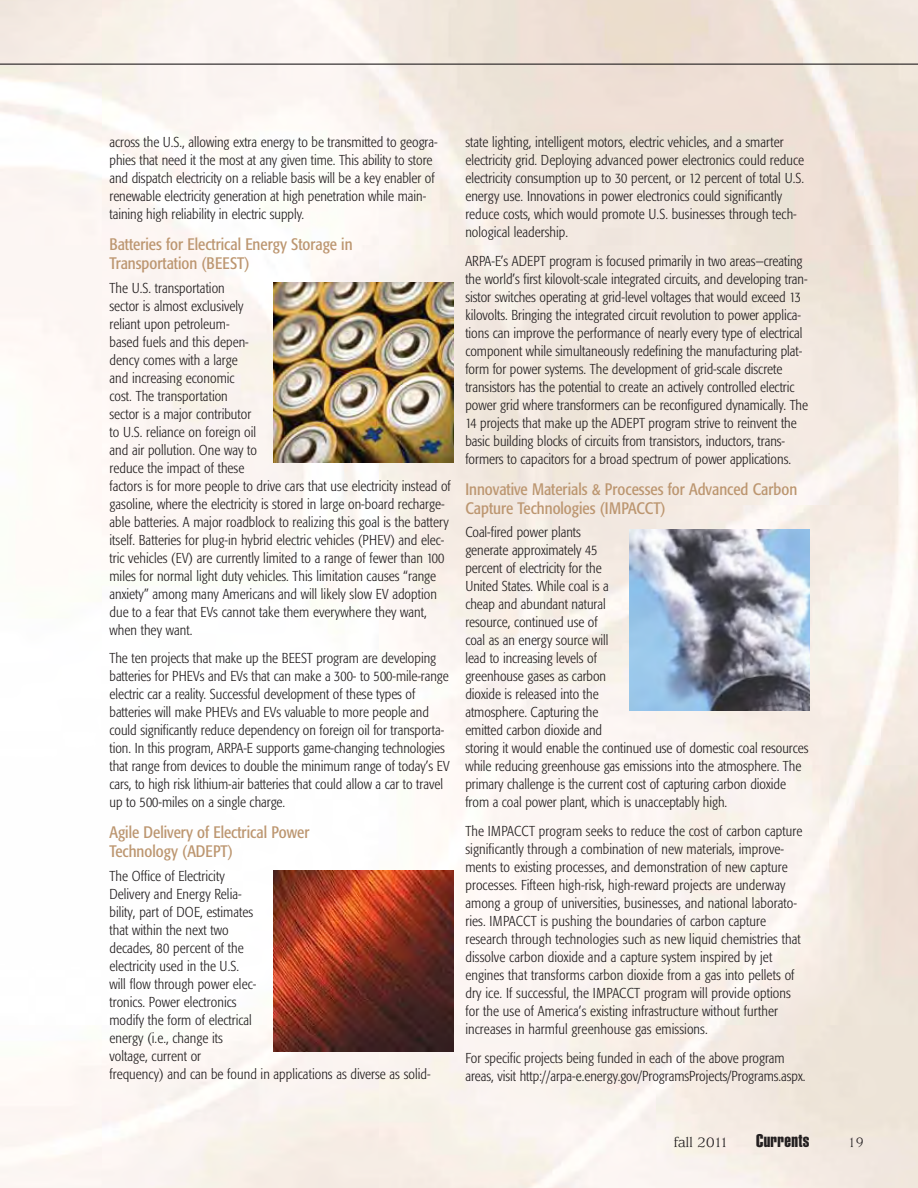
<style>
.page{position:relative;width:918px;height:1188px;background:#fff}
.page>*{position:absolute;margin:0;border:0;box-sizing:border-box;transform-origin:0 0}
.t1{font:18px "Helvetica Extra Compressed";letter-spacing:.02em;color:#231f20;scale:1.1 1}
.t2{font:condensed 16.5px/19.5px "Formata";color:#bc9670}
.t3{font:15px "Usherwood";letter-spacing:-.03em;color:#231f20;scale:1.1 1}
.t4{font:15px "Usherwood";letter-spacing:-.03em;color:#231f20;scale:.95 1}
.t5{font:300 condensed 14.25px/18px "Formata";letter-spacing:.005em;color:#231f20}
</style>
<div class="page">
<img style="left:0;top:0;width:918px;height:1188px">
<img style="left:273px;top:282px;width:181px;height:181px">
<img style="left:629px;top:530px;width:181px;height:181px">
<img style="left:273px;top:871px;width:181px;height:181px">
<hr style="left:0;top:64px;width:918px;height:1px;background:#231f20">
<p class="t5" style="left:110px;top:134px;width:330px">across the U.S., allowing extra energy to be transmitted to geogra&shy;phies that need it the most at any given time. This ability to store and dispatch electricity on a reliable basis will be a key enabler of renewable electricity generation at high penetration while main&shy;taining high reliability in electric supply.</p>
<p class="t2" style="left:110px;top:235px;width:245px">Batteries for Electrical Energy Storage in<br>Transportation (BEEST)</p>
<p class="t5" style="left:110px;top:280px;width:343px">The U.S. transportation<br>sector is almost exclusively<br>reliant upon petroleum-<br>based fuels and this depen-<br>dency comes with a large<br>and increasing economic<br>cost. The transportation<br>sector is a major contributor<br>to U.S. reliance on foreign oil<br>and air pollution. One way to<br>reduce the impact of these<br>factors is for more people to drive cars that use electricity instead of gasoline, where the electricity is stored in large on-board recharge&shy;able batteries. A major roadblock to realizing this goal is the battery itself. Batteries for plug-in hybrid electric vehicles (PHEV) and elec&shy;tric vehicles (EV) are currently limited to a range of fewer than 100 miles for normal light duty vehicles. This limitation causes “range anxiety” among many Americans and will likely slow EV adoption due to a fear that EVs cannot take them everywhere they want, when they want.</p>
<p class="t5" style="left:110px;top:650px;width:342px">The ten projects that make up the BEEST program are developing batteries for PHEVs and EVs that can make a 300- to 500-mile-range electric car a reality. Successful development of these types of batteries will make PHEVs and EVs valuable to more people and could significantly reduce dependency on foreign oil for transporta&shy;tion. In this program, ARPA-E supports game-changing technologies that range from devices to double the minimum range of today’s EV cars, to high risk lithium-air batteries that could allow a car to travel up to 500-miles on a single charge.</p>
<p class="t2" style="left:110px;top:823px;width:201px">Agile Delivery of Electrical Power<br>Technology (ADEPT)</p>
<p class="t5" style="left:110px;top:868px;width:323px">The Office of Electricity<br>Delivery and Energy Relia-<br>bility, part of DOE, estimates<br>that within the next two<br>decades, 80 percent of the<br>electricity used in the U.S.<br>will flow through power elec-<br>tronics. Power electronics<br>modify the form of electrical<br>energy (i.e., change its<br>voltage, current or<br>frequency) and can be found in applications as diverse as solid-</p>
<p class="t5" style="left:465px;top:134px;width:340px">state lighting, intelligent motors, electric vehicles, and a smarter electricity grid. Deploying advanced power electronics could reduce electricity consumption up to 30 percent, or 12 percent of total U.S. energy use. Innovations in power electronics could significantly reduce costs, which would promote U.S. businesses through tech&shy;nological leadership.</p>
<p class="t5" style="left:465px;top:253px;width:344px">ARPA-E’s ADEPT program is focused primarily in two areas—creating the world’s first kilovolt-scale integrated circuits, and developing tran&shy;sistor switches operating at grid-level voltages that would exceed 13 kilovolts. Bringing the integrated circuit revolution to power applica&shy;tions can improve the performance of nearly every type of electrical component while simultaneously redefining the manufacturing plat&shy;form for power systems. The development of grid-scale discrete transistors has the potential to create an actively controlled electric power grid where transformers can be reconfigured dynamically. The 14 projects that make up the ADEPT program strive to reinvent the basic building blocks of circuits from transistors, inductors, trans&shy;formers to capacitors for a broad spectrum of power applications.</p>
<p class="t2" style="left:465px;top:480px;width:333px">Innovative Materials &amp; Processes for Advanced Carbon<br>Capture Technologies (IMPACCT)</p>
<p class="t5" style="left:465px;top:524px;width:345px">Coal-fired power plants<br>generate approximately 45<br>percent of electricity for the<br>United States. While coal is a<br>cheap and abundant natural<br>resource, continued use of<br>coal as an energy source will<br>lead to increasing levels of<br>greenhouse gases as carbon<br>dioxide is released into the<br>atmosphere. Capturing the<br>emitted carbon dioxide and<br>storing it would enable the continued use of domestic coal resources while reducing greenhouse gas emissions into the atmosphere. The primary challenge is the current cost of capturing carbon dioxide from a coal power plant, which is unacceptably high.</p>
<p class="t5" style="left:465px;top:823px;width:339px">The IMPACCT program seeks to reduce the cost of carbon capture significantly through a combination of new materials, improve&shy;ments to existing processes, and demonstration of new capture processes. Fifteen high-risk, high-reward projects are underway among a group of universities, businesses, and national laborato&shy;ries. IMPACCT is pushing the boundaries of carbon capture research through technologies such as new liquid chemistries that dissolve carbon dioxide and a capture system inspired by jet engines that transforms carbon dioxide from a gas into pellets of dry ice. If successful, the IMPACCT program will provide options for the use of America’s existing infrastructure without further increases in harmful greenhouse gas emissions.</p>
<p class="t5" style="left:465px;top:1050px;width:342px">For specific projects being funded in each of the above program areas, visit http://arpa-e.energy.gov/ProgramsProjects/Programs.aspx.</p>
<p class="t3" style="left:673px;top:1137px;width:52px">fall 2011</p>
<p class="t1" style="left:756px;top:1134px;width:50px">Currents</p>
<p class="t4" style="left:848px;top:1137px;width:18px">19</p>
</div>
